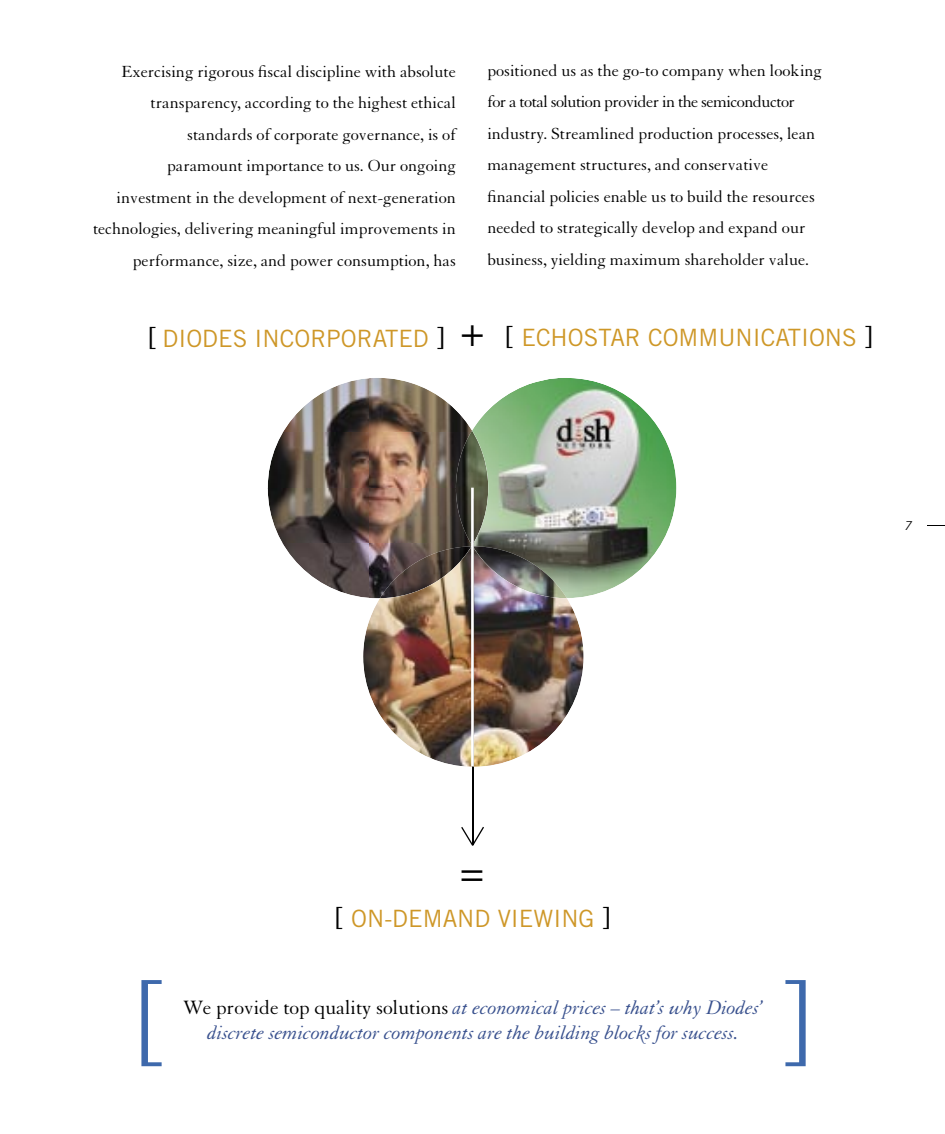
<style>
.page{position:relative;width:945px;height:1134px;background:#fff}
.page>*{position:absolute;margin:0;border:0;box-sizing:border-box;transform-origin:0 0}
.t1{font:300 108.5px "Trade Gothic";color:#3e69ac}
.t2{font:39.73px "Trade Gothic";color:#000}
.t3{font:23.8px "Trade Gothic";color:#ce9728}
.t4{font:23.8px "Trade Gothic";color:#ce9727}
.t5{font:21px/24.5px "Granjon Italic Os F";color:#39518e;text-align:center}
.t6{font:17.5px/31.5px "Granjon";color:#000}
.t7{font:italic 12.25px "Trade Gothic";color:#000}
.s1{font-size:27.82px;color:#000}
.s2{color:#ce9727}
.s3{font-family:"Granjon";color:#000}
</style>
<div class="page">
<hr style="left:472px;top:499px;width:1px;height:346px;background:#000">
<svg style="left:461px;top:827px;width:23px;height:19px"></svg>
<img style="left:363px;top:598px;width:221px;height:169px">
<img style="left:268px;top:378px;width:408px;height:220px">
<img style="left:380px;top:546px;width:187px;height:52px">
<img style="left:456px;top:431px;width:32px;height:114px">
<hr style="left:471px;top:488px;width:3px;height:279px;background:#fff">
<svg style="left:928px;top:525px;width:17px;height:1px"></svg>
<p class="t6" style="left:93px;top:56px;width:364px;text-align:right">Exercising rigorous fiscal discipline with absolute transparency, according to the highest ethical standards of corporate governance, is of<br>paramount importance to us. Our ongoing investment in the development of next-generation technologies, delivering meaningful improvements in performance, size, and power consumption, has</p>
<p class="t6" style="left:487px;top:55px;width:336px">positioned us as the go-to company when looking for a total solution provider in the semiconductor industry. Streamlined production processes, lean management structures, and conservative financial policies enable us to build the resources needed to strategically develop and expand our business, yielding maximum shareholder value.</p>
<h3 class="t3" style="left:148px;top:324px;width:299px"><span class="s1">[</span> D<span class="s2">IO</span>DES INCORPORATED <span class="s1">]</span></h3>
<h2 class="t2" style="left:461px;top:308px;width:25px">+</h2>
<h3 class="t4" style="left:505px;top:324px;width:370px"><span class="s1">[</span> ECHOSTAR COMMUNICATIONS <span class="s1">]</span></h3>
<p class="t7" style="left:904px;top:519px;width:9px">7</p>
<h2 class="t2" style="left:460px;top:848px;width:25px">=</h2>
<h3 class="t3" style="left:335px;top:904px;width:278px"><span class="s1">[</span> ON-DEMAND VIEWING <span class="s1">]</span></h3>
<h1 class="t1" style="left:132px;top:955px;width:38px">[</h1>
<h1 class="t1" style="left:779px;top:955px;width:38px">]</h1>
<p class="t5" style="left:183px;top:996px;width:582px"><span class="s3">We provide top quality solutions</span> at economical prices – that’s why Diodes’ discrete semiconductor components are the building blocks for success.</p>
</div>
